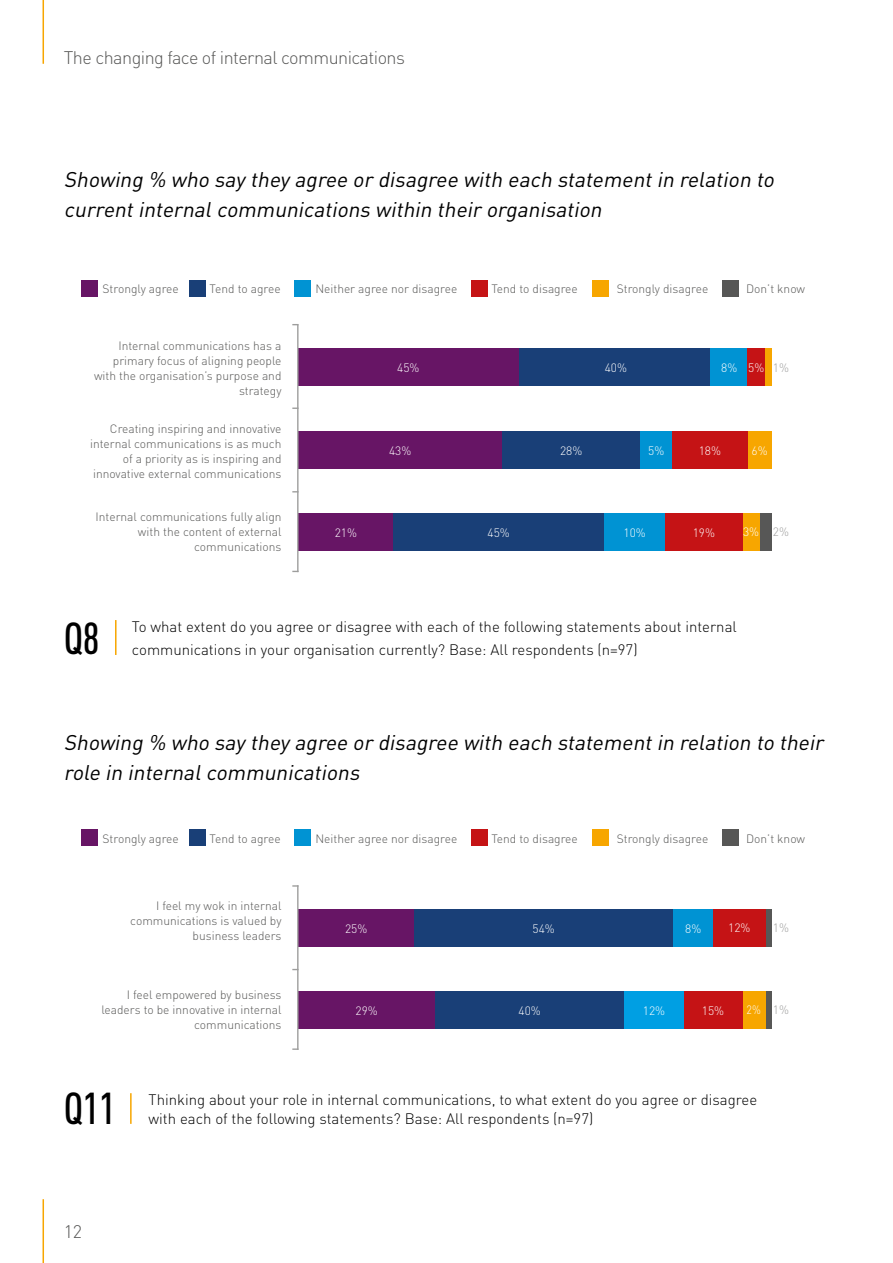
<style>
.page{position:relative;width:893px;height:1263px;background:#fff}
.page>*{position:absolute;margin:0;border:0;box-sizing:border-box;transform-origin:0 0}
.t1{font:500 44.1px "DIN Cond";color:#000}
.t2{font:italic 21px/30px "DIN";color:#000}
.t3{font:300 18px "DIN";letter-spacing:-.03em;color:#575756}
.t4{font:300 15px/22.5px "DIN";color:#000}
.t5{font:300 12px/15px "DIN";color:#575756;text-align:right}
.t6{font:300 12px "DIN";color:#fff}
.t7{font:300 12px "DIN";color:#fff;scale:.88 1}
.t8{font:300 12px "DIN";color:#9d9d9c}
.s1{color:#9d9d9c}
</style>
<div class="page">
<hr style="left:43px;top:0;width:1px;height:64px;background:#f7a600">
<hr style="left:43px;top:1199px;width:1px;height:64px;background:#f7a600">
<div style="left:82px;top:829px;width:16px;height:17px;background:#671565"></div>
<div style="left:189px;top:829px;width:16px;height:17px;background:#193f77"></div>
<div style="left:295px;top:829px;width:16px;height:17px;background:#0093d3"></div>
<div style="left:471px;top:829px;width:16px;height:17px;background:#c51315"></div>
<div style="left:592px;top:829px;width:17px;height:17px;background:#f7a600"></div>
<div style="left:82px;top:280px;width:16px;height:16px;background:#671565"></div>
<div style="left:189px;top:280px;width:16px;height:16px;background:#193f77"></div>
<div style="left:295px;top:280px;width:16px;height:16px;background:#0093d3"></div>
<div style="left:471px;top:280px;width:16px;height:16px;background:#c51315"></div>
<div style="left:592px;top:280px;width:17px;height:16px;background:#f7a600"></div>
<div style="left:722px;top:280px;width:16px;height:16px;background:#575756"></div>
<div style="left:722px;top:829px;width:16px;height:17px;background:#575756"></div>
<div style="left:298px;top:431px;width:474px;height:38px;background:#f7a600"></div>
<div style="left:298px;top:431px;width:204px;height:38px;background:#671565"></div>
<div style="left:502px;top:431px;width:139px;height:38px;background:#193f77"></div>
<div style="left:641px;top:431px;width:31px;height:38px;background:#0093d3"></div>
<div style="left:672px;top:431px;width:76px;height:38px;background:#c51315"></div>
<div style="left:298px;top:348px;width:221px;height:38px;background:#671565"></div>
<div style="left:519px;top:348px;width:192px;height:38px;background:#193f77"></div>
<div style="left:711px;top:348px;width:37px;height:38px;background:#0093d3"></div>
<div style="left:748px;top:348px;width:17px;height:38px;background:#c51315"></div>
<div style="left:298px;top:513px;width:474px;height:38px;background:#f7a600"></div>
<div style="left:298px;top:513px;width:95px;height:38px;background:#671565"></div>
<div style="left:393px;top:513px;width:211px;height:38px;background:#193f77"></div>
<div style="left:604px;top:513px;width:61px;height:38px;background:#0093d3"></div>
<div style="left:665px;top:513px;width:78px;height:38px;background:#c51315"></div>
<div style="left:760px;top:513px;width:12px;height:38px;background:#575756"></div>
<div style="left:298px;top:991px;width:474px;height:38px;background:#f7a600"></div>
<div style="left:298px;top:991px;width:137px;height:38px;background:#671565"></div>
<div style="left:435px;top:991px;width:189px;height:38px;background:#193f77"></div>
<div style="left:665px;top:991px;width:78px;height:38px;background:#c51315"></div>
<div style="left:766px;top:991px;width:6px;height:38px;background:#575756"></div>
<div style="left:624px;top:991px;width:60px;height:38px;background:#009fe3"></div>
<div style="left:298px;top:909px;width:116px;height:38px;background:#671565"></div>
<div style="left:414px;top:909px;width:260px;height:38px;background:#193f77"></div>
<div style="left:674px;top:909px;width:92px;height:38px;background:#c51315"></div>
<div style="left:766px;top:909px;width:6px;height:38px;background:#575756"></div>
<div style="left:674px;top:909px;width:39px;height:38px;background:#0093d3"></div>
<hr style="left:297px;top:324px;width:1px;height:248px;background:#9d9d9c">
<hr style="left:297px;top:885px;width:1px;height:165px;background:#9d9d9c">
<hr style="left:115px;top:620px;width:2px;height:35px;background:#f7a600">
<hr style="left:130px;top:1093px;width:2px;height:31px;background:#f7a600">
<h3 class="t3" style="left:64px;top:46px;width:343px">The changing face of internal communications</h3>
<h2 class="t2" style="left:64px;top:164px;width:716px">Showing % who say they agree or disagree with each statementin relation to currentinternalcommunications within their organisation</h2>
<p class="t5" style="left:103px;top:281px;width:78px">Strongly agree</p>
<p class="t5" style="left:210px;top:281px;width:72px">Tend to agree</p>
<p class="t5" style="left:315px;top:281px;width:143px">Neither agree nor disagree</p>
<p class="t5" style="left:491px;top:281px;width:88px">Tend to disagree</p>
<p class="t5" style="left:617px;top:281px;width:93px">Strongly disagree</p>
<p class="t5" style="left:746px;top:281px;width:61px">Don’t know</p>
<p class="t5" style="left:94px;top:338px;width:189px">Internal communications has a primary focus of aligning people with the organisation’s purpose and strategy</p>
<p class="t5" style="left:90px;top:421px;width:193px">Creating inspiring and innovative internal communications is as much of a priority as is inspiring and innovative external communications</p>
<p class="t5" style="left:96px;top:509px;width:187px">Internal communications fully align with the content of external communications</p>
<p class="t6" style="left:397px;top:360px;width:24px">45%</p>
<p class="t6" style="left:605px;top:360px;width:24px">40%</p>
<p class="t6" style="left:721px;top:360px;width:69px">8% 5% <span class="s1">1%</span></p>
<p class="t6" style="left:389px;top:443px;width:24px">43%</p>
<p class="t6" style="left:560px;top:443px;width:24px">28%</p>
<p class="t6" style="left:648px;top:443px;width:18px">5%</p>
<p class="t6" style="left:699px;top:443px;width:24px">18%</p>
<p class="t6" style="left:752px;top:443px;width:18px">6%</p>
<p class="t6" style="left:335px;top:525px;width:24px">21%</p>
<p class="t6" style="left:488px;top:525px;width:24px">45%</p>
<p class="t6" style="left:624px;top:525px;width:24px">10%</p>
<p class="t6" style="left:693px;top:525px;width:24px">19%</p>
<p class="t6" style="left:743px;top:524px;width:47px">3% <span class="s1">2%</span></p>
<h1 class="t1" style="left:64px;top:612px;width:37px">Q8</h1>
<p class="t4" style="left:132px;top:616px;width:606px">To what extent do you agree or disagree with each of the following statements about internal communications in your organisation currently? Base: All respondents (n=97)</p>
<h2 class="t2" style="left:64px;top:727px;width:765px">Showing % who say they agree or disagree with each statementin relation to their role in internalcommunications</h2>
<p class="t5" style="left:103px;top:831px;width:78px">Strongly agree</p>
<p class="t5" style="left:210px;top:831px;width:72px">Tend to agree</p>
<p class="t5" style="left:315px;top:831px;width:143px">Neither agree nor disagree</p>
<p class="t5" style="left:491px;top:831px;width:88px">Tend to disagree</p>
<p class="t5" style="left:617px;top:831px;width:93px">Strongly disagree</p>
<p class="t5" style="left:746px;top:831px;width:61px">Don’t know</p>
<p class="t5" style="left:130px;top:898px;width:153px">I feel my wok in internal communications is valued by business leaders</p>
<p class="t5" style="left:101px;top:987px;width:182px">I feel empowered by business leaders to be innovative in internal communications</p>
<p class="t6" style="left:345px;top:921px;width:24px">25%</p>
<p class="t6" style="left:533px;top:921px;width:24px">54%</p>
<p class="t6" style="left:685px;top:921px;width:18px">8%</p>
<p class="t8" style="left:773px;top:920px;width:18px">1%</p>
<p class="t6" style="left:728px;top:920px;width:24px">12%</p>
<p class="t6" style="left:355px;top:1003px;width:24px">29%</p>
<p class="t6" style="left:518px;top:1003px;width:24px">40%</p>
<p class="t6" style="left:643px;top:1003px;width:24px">12%</p>
<p class="t6" style="left:702px;top:1003px;width:24px">15%</p>
<p class="t7" style="left:746px;top:1002px;width:50px">2% <span class="s1">1%</span></p>
<h1 class="t1" style="left:64px;top:1082px;width:54px">Q11</h1>
<p class="t4" style="left:149px;top:1089px;width:610px;line-height:19.5px">Thinking about your role in internal communications, to what extent do you agree or disagree with each of the following statements? Base: All respondents (n=97)</p>
<h3 class="t3" style="left:64px;top:1221px;width:20px">12</h3>
</div>
